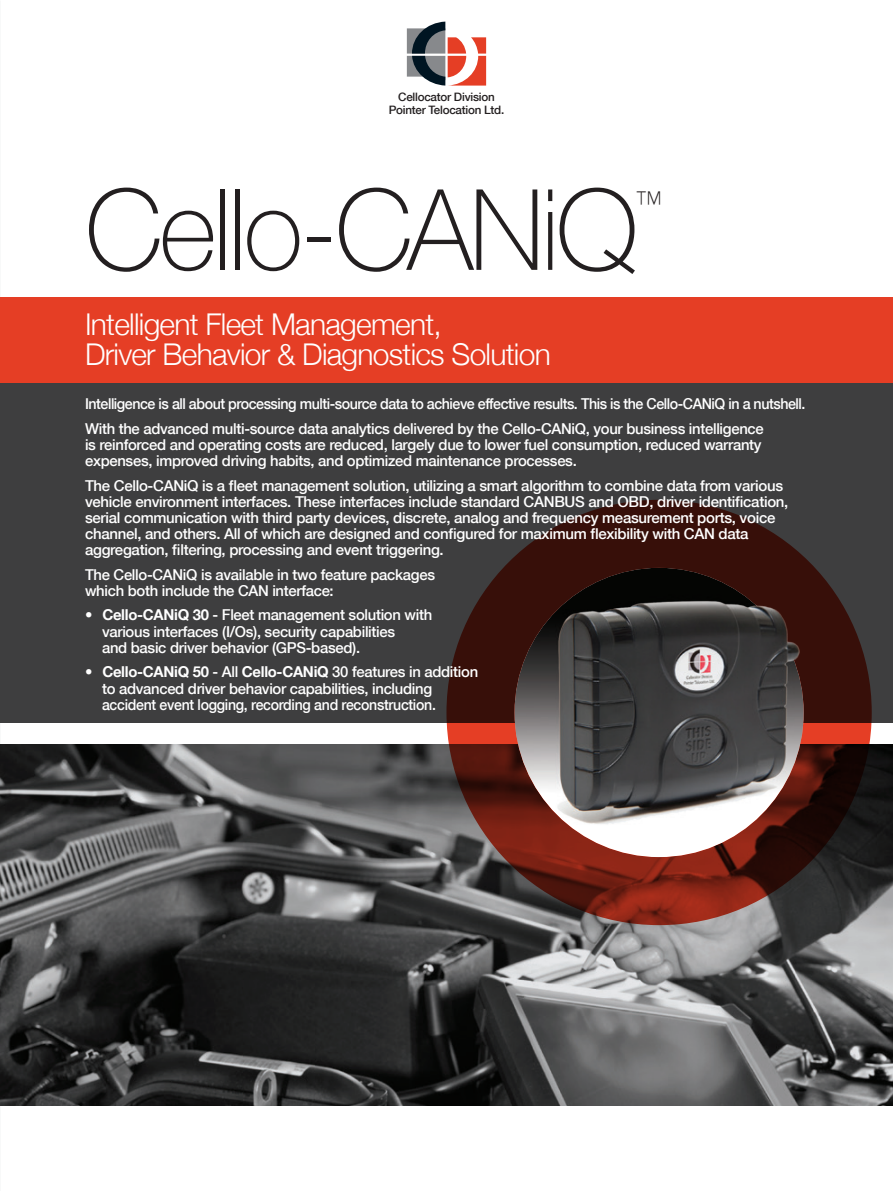
<style>
.page{position:relative;width:893px;height:1191px;background:#fff}
.page>*{position:absolute;margin:0;border:0;box-sizing:border-box;transform-origin:0 0}
.t1{font:100 112.5px "Helvetica Neue";letter-spacing:-.03em;color:#231f20}
.t2{font:100 31.5px "Helvetica Neue";color:#231f20;scale:.9 1}
.t3{font:300 30px/30px "Helvetica Neue";letter-spacing:-.025em;color:#fff}
.t4{font:500 15px/16.2px "Helvetica Neue";letter-spacing:-.02em;color:#fff}
.t5{font:500 15px "Helvetica Neue";letter-spacing:-.02em;color:#fff;scale:.95 1}
.t6{font:500 11.55px/12.9px "Helvetica Neue";letter-spacing:-.02em;color:#231f20;text-align:center}
.s1{font-weight:700}
</style>
<div class="page">
<div style="left:0;top:298px;width:893px;height:425px;background:#3e3e3f"></div>
<div style="left:0;top:298px;width:893px;height:85px;background:#e53e25"></div>
<img style="left:0;top:744px;width:893px;height:362px">
<svg style="left:446px;top:500px;width:426px;height:425px"></svg>
<img style="left:509px;top:564px;width:298px;height:298px">
<svg style="left:407px;top:22px;width:79px;height:64px"></svg>
<p class="t6" style="left:389px;top:90px;width:117px">Cellocator Division<br>Pointer Telocation Ltd.</p>
<p class="t1" style="left:85px;top:144px;width:554px">Cello-CANiQ</p>
<p class="t2" style="left:635px;top:179px;width:33px">™</p>
<p class="t3" style="left:85px;top:309px;width:467px">Intelligent Fleet Management,<br>Driver Behavior &amp; Diagnostics Solution</p>
<p class="t5" style="left:85px;top:395px;width:760px">Intelligence is all about processing multi-source data to achieve effective results. This is the Cello-CANiQ in a nutshell.</p>
<p class="t4" style="left:85px;top:420px;width:680px">With the advanced multi-source data analytics delivered by the Cello-CANiQ, your business intelligence is reinforced and operating costs are reduced, largely due to lower fuel consumption, reduced warranty expenses, improved driving habits, and optimized maintenance processes.</p>
<p class="t4" style="left:85px;top:477px;width:705px">The Cello-CANiQ is a fleet management solution, utilizing a smart algorithm to combine data from various vehicle environment interfaces. These interfaces include standard CANBUS and OBD, driver identification, serial communication with third party devices, discrete, analog and frequency measurement ports, voice channel, and others. All of which are designed and configured for maximum flexibility with CAN data aggregation, filtering, processing and event triggering.</p>
<p class="t4" style="left:85px;top:566px;width:351px">The Cello-CANiQ is available in two feature packages which both include the CAN interface:</p>
<p class="t4" style="left:102px;top:607px;width:332px;text-indent:-17px"><span class="s1">• Cello-CANiQ 30</span> - Fleet management solution with various interfaces (I/Os), security capabilities<br>and basic driver behavior (GPS-based).</p>
<p class="t4" style="left:102px;top:664px;width:378px;text-indent:-17px"><span class="s1">• Cello-CANiQ 50</span> - All <span class="s1">Cello-CANiQ</span> 30 features in addition to advanced driver behavior capabilities, including accident event logging, recording and reconstruction.</p>
</div>
